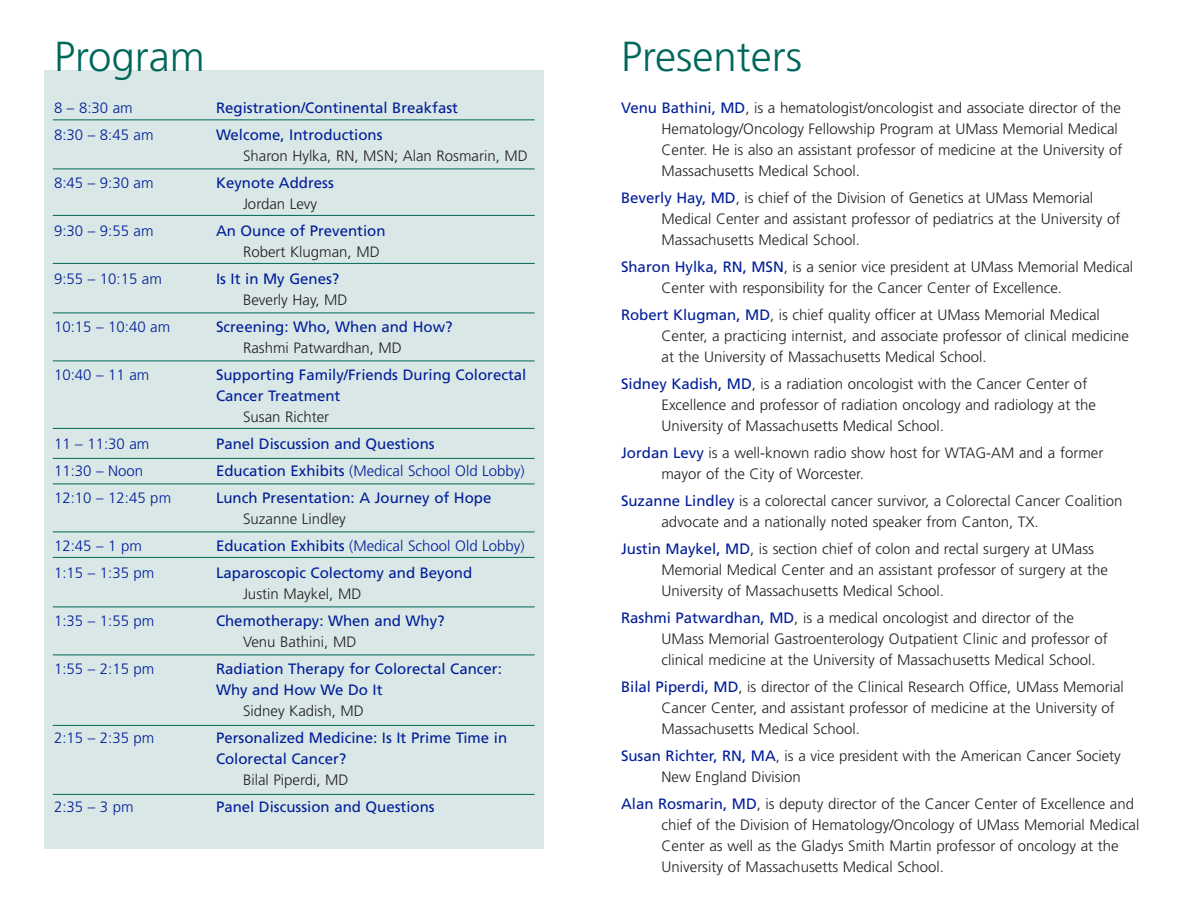
<style>
.page{position:relative;width:1188px;height:918px;background:#fff}
.page>*{position:absolute;margin:0;border:0;box-sizing:border-box;transform-origin:0 0}
.t1{font:300 42px "Frutiger";color:#00675b}
.t2{font:300 15px/21px "Frutiger";color:#231f20}
.t3{font:15px/21px "Frutiger";color:#001d98}
.t4{font:300 15px "Frutiger";color:#001d98}
.s1{font-weight:400}
.s2{font-weight:400;color:#001d98}
</style>
<div class="page">
<div style="left:44px;top:71px;width:500px;height:778px;background:#d9e8e6"></div>
<hr style="left:53px;top:119px;width:482px;height:1px;background:#00675b">
<hr style="left:53px;top:169px;width:482px;height:1px;background:#00675b">
<hr style="left:53px;top:215px;width:482px;height:1px;background:#00675b">
<hr style="left:53px;top:263px;width:482px;height:1px;background:#00675b">
<hr style="left:53px;top:313px;width:482px;height:1px;background:#00675b">
<hr style="left:53px;top:361px;width:482px;height:1px;background:#00675b">
<hr style="left:53px;top:428px;width:482px;height:1px;background:#00675b">
<hr style="left:53px;top:458px;width:482px;height:1px;background:#00675b">
<hr style="left:53px;top:484px;width:482px;height:1px;background:#00675b">
<hr style="left:53px;top:532px;width:482px;height:1px;background:#00675b">
<hr style="left:53px;top:557px;width:482px;height:1px;background:#00675b">
<hr style="left:53px;top:607px;width:482px;height:1px;background:#00675b">
<hr style="left:53px;top:655px;width:482px;height:1px;background:#00675b">
<hr style="left:53px;top:725px;width:482px;height:1px;background:#00675b">
<hr style="left:53px;top:794px;width:482px;height:1px;background:#00675b">
<h1 class="t1" style="left:54px;top:39px;width:152px">Program</h1>
<p class="t4" style="left:54px;top:102px;width:80px">8 – 8:30 am</p>
<p class="t3" style="left:216px;top:98px;width:244px">Registration/Continental Breakfast</p>
<p class="t4" style="left:54px;top:129px;width:101px">8:30 – 8:45 am</p>
<p class="t3" style="left:216px;top:125px;width:168px">Welcome, Introductions</p>
<p class="t2" style="left:243px;top:146px;width:286px">Sharon Hylka, RN, MSN; Alan Rosmarin, MD</p>
<p class="t4" style="left:54px;top:177px;width:101px">8:45 – 9:30 am</p>
<p class="t3" style="left:216px;top:173px;width:119px">Keynote Address</p>
<p class="t2" style="left:243px;top:194px;width:76px">Jordan Levy</p>
<p class="t4" style="left:54px;top:225px;width:101px">9:30 – 9:55 am</p>
<p class="t3" style="left:216px;top:221px;width:171px">An Ounce of Prevention</p>
<p class="t2" style="left:243px;top:242px;width:138px">Robert Klugman, MD</p>
<p class="t4" style="left:54px;top:273px;width:109px">9:55 – 10:15 am</p>
<p class="t3" style="left:216px;top:269px;width:125px">Is It in My Genes?</p>
<p class="t2" style="left:243px;top:290px;width:106px">Beverly Hay, MD</p>
<p class="t4" style="left:54px;top:321px;width:118px">10:15 – 10:40 am</p>
<p class="t3" style="left:216px;top:317px;width:238px">Screening: Who, When and How?</p>
<p class="t2" style="left:243px;top:338px;width:160px">Rashmi Patwardhan, MD</p>
<p class="t4" style="left:54px;top:369px;width:97px">10:40 – 11 am</p>
<p class="t3" style="left:216px;top:365px;width:312px">Supporting Family/Friends During Colorectal<br>Cancer Treatment</p>
<p class="t2" style="left:243px;top:407px;width:88px">Susan Richter</p>
<p class="t4" style="left:54px;top:438px;width:97px">11 – 11:30 am</p>
<p class="t3" style="left:216px;top:434px;width:220px">Panel Discussion and Questions</p>
<p class="t4" style="left:54px;top:465px;width:91px">11:30 – Noon</p>
<p class="t4" style="left:216px;top:465px;width:310px"><span class="s1">Education Exhibits</span> (Medical School Old Lobby)</p>
<p class="t4" style="left:54px;top:492px;width:119px">12:10 – 12:45 pm</p>
<p class="t3" style="left:216px;top:488px;width:277px">Lunch Presentation: A Journey of Hope</p>
<p class="t2" style="left:243px;top:509px;width:104px">Suzanne Lindley</p>
<p class="t4" style="left:54px;top:540px;width:89px">12:45 – 1 pm</p>
<p class="t4" style="left:216px;top:540px;width:310px"><span class="s1">Education Exhibits</span> (Medical School Old Lobby)</p>
<p class="t4" style="left:54px;top:567px;width:102px">1:15 – 1:35 pm</p>
<p class="t3" style="left:216px;top:563px;width:258px">Laparoscopic Colectomy and Beyond</p>
<p class="t2" style="left:243px;top:584px;width:120px">Justin Maykel, MD</p>
<p class="t4" style="left:54px;top:615px;width:102px">1:35 – 1:55 pm</p>
<p class="t3" style="left:216px;top:611px;width:230px">Chemotherapy: When and Why?</p>
<p class="t2" style="left:243px;top:632px;width:115px">Venu Bathini, MD</p>
<p class="t4" style="left:54px;top:663px;width:102px">1:55 – 2:15 pm</p>
<p class="t3" style="left:216px;top:659px;width:287px">Radiation Therapy for Colorectal Cancer:<br>Why and How We Do It</p>
<p class="t2" style="left:243px;top:701px;width:122px">Sidney Kadish, MD</p>
<p class="t4" style="left:54px;top:732px;width:102px">2:15 – 2:35 pm</p>
<p class="t3" style="left:216px;top:728px;width:293px">Personalized Medicine: Is It Prime Time in<br>Colorectal Cancer?</p>
<p class="t2" style="left:243px;top:770px;width:107px">Bilal Piperdi, MD</p>
<p class="t4" style="left:54px;top:801px;width:81px">2:35 – 3 pm</p>
<p class="t3" style="left:216px;top:797px;width:220px">Panel Discussion and Questions</p>
<h1 class="t1" style="left:621px;top:39px;width:183px">Presenters</h1>
<p class="t2" style="left:662px;top:98px;width:462px;text-indent:-40px"><span class="s2">Venu Bathini, MD</span>, is a hematologist/oncologist and associate director of the Hematology/Oncology Fellowship Program at UMass Memorial Medical Center. He is also an assistant professor of medicine at the University of Massachusetts Medical School.</p>
<p class="t2" style="left:662px;top:188px;width:460px;text-indent:-40px"><span class="s2">Beverly Hay, MD</span>, is chief of the Division of Genetics at UMass Memorial<br>Medical Center and assistant professor of pediatrics at the University of<br>Massachusetts Medical School.</p>
<p class="t2" style="left:661px;top:257px;width:473px;text-indent:-40px"><span class="s2">Sharon Hylka, RN, MSN</span>, is a senior vice president at UMass Memorial Medical<br>Center with responsibility for the Cancer Center of Excellence.</p>
<p class="t2" style="left:662px;top:305px;width:469px;text-indent:-40px"><span class="s2">Robert Klugman, MD</span>, is chief quality officer at UMass Memorial Medical<br>Center, a practicing internist, and associate professor of clinical medicine at the University of Massachusetts Medical School.</p>
<p class="t2" style="left:662px;top:374px;width:436px;text-indent:-40px"><span class="s2">Sidney Kadish, MD</span>, is a radiation oncologist with the Cancer Center of<br>Excellence and professor of radiation oncology and radiology at the<br>University of Massachusetts Medical School.</p>
<p class="t2" style="left:662px;top:443px;width:443px;text-indent:-40px"><span class="s2">Jordan Levy</span> is a well-known radio show host for WTAG-AM and a former mayor of the City of Worcester.</p>
<p class="t2" style="left:661px;top:491px;width:462px;text-indent:-40px"><span class="s2">Suzanne Lindley</span> is a colorectal cancer survivor, a Colorectal Cancer Coalition advocate and a nationally noted speaker from Canton, TX.</p>
<p class="t2" style="left:662px;top:539px;width:448px;text-indent:-40px"><span class="s2">Justin Maykel, MD</span>, is section chief of colon and rectal surgery at UMass<br>Memorial Medical Center and an assistant professor of surgery at the<br>University of Massachusetts Medical School.</p>
<p class="t2" style="left:662px;top:608px;width:448px;text-indent:-40px"><span class="s2">Rashmi Patwardhan, MD</span>, is a medical oncologist and director of the<br>UMass Memorial Gastroenterology Outpatient Clinic and professor of clinical medicine at the University of Massachusetts Medical School.</p>
<p class="t2" style="left:662px;top:677px;width:464px;text-indent:-40px"><span class="s2">Bilal Piperdi, MD</span>, is director of the Clinical Research Office, UMass Memorial<br>Cancer Center, and assistant professor of medicine at the University of<br>Massachusetts Medical School.</p>
<p class="t2" style="left:661px;top:746px;width:461px;text-indent:-40px"><span class="s2">Susan Richter, RN, MA</span>, is a vice president with the American Cancer Society<br>New England Division</p>
<p class="t2" style="left:662px;top:794px;width:479px;text-indent:-40px"><span class="s2">Alan Rosmarin, MD</span>, is deputy director of the Cancer Center of Excellence and chief of the Division of Hematology/Oncology of UMass Memorial Medical Center as well as the Gladys Smith Martin professor of oncology at the University of Massachusetts Medical School.</p>
</div>
